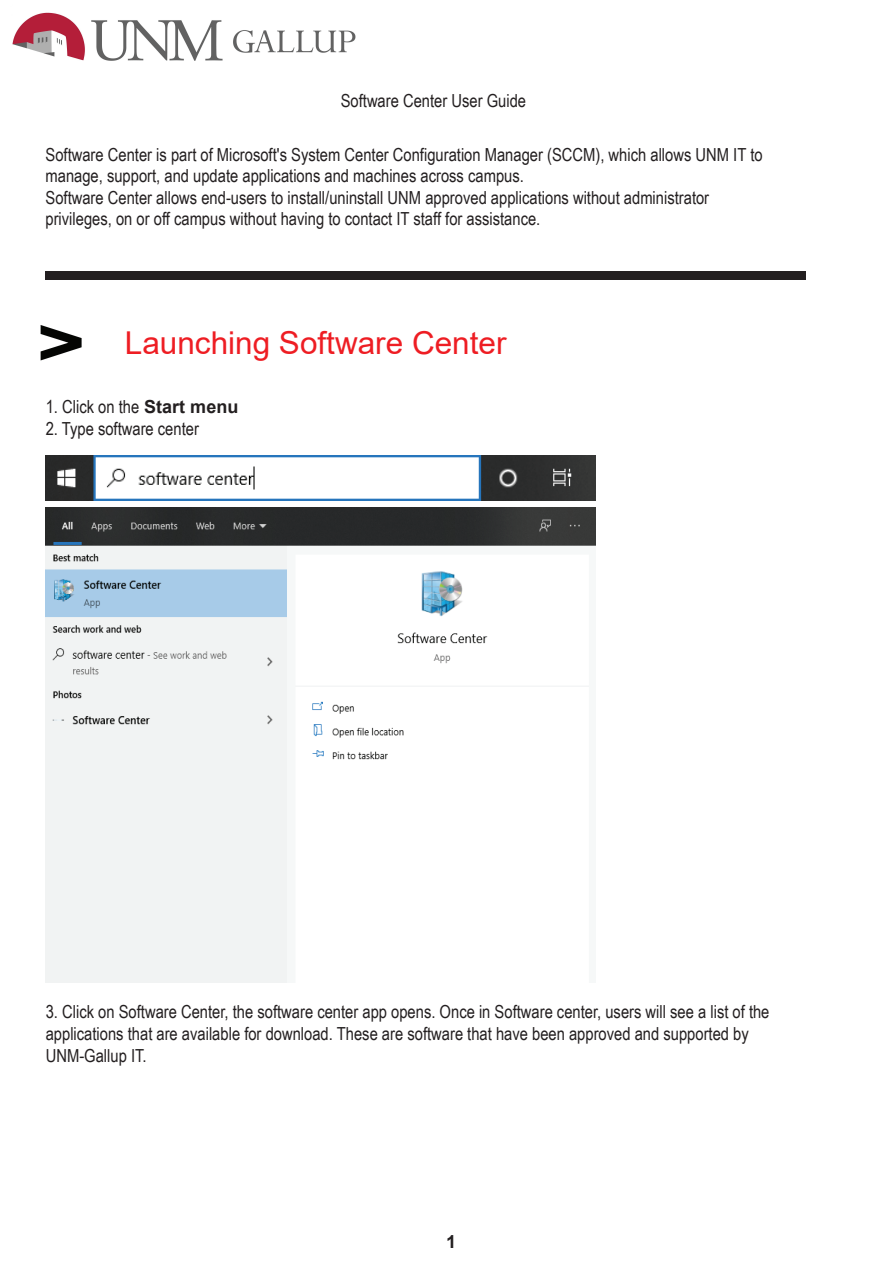
<style>
.page{position:relative;width:893px;height:1263px;background:#fff}
.page>*{position:absolute;margin:0;border:0;box-sizing:border-box;transform-origin:0 0}
.t1{font:31.5px "Arial";color:#ee1d23}
.t2{font:18px/21.6px "Arial Narrow";color:#231f20}
.t3{font:700 18px "Arial";color:#231f20}
.s1{font-family:"Arial";font-weight:700}
</style>
<div class="page">
<img style="left:12px;top:12px;width:344px;height:49px">
<img style="left:40px;top:325px;width:42px;height:36px">
<div style="left:46px;top:272px;width:760px;height:8px;background:#231f20"></div>
<img style="left:45px;top:455px;width:550px;height:45px">
<img style="left:46px;top:508px;width:549px;height:475px">
<p class="t2" style="left:341px;top:90px;width:187px">Software Center User Guide</p>
<p class="t2" style="left:46px;top:143px;width:719px">Software Center is part of Microsoft's System Center Configuration Manager (SCCM), which allows UNM IT to manage, support, and update applications and machines across campus.<br>Software Center allows end-users to install/uninstall UNM approved applications without administrator privileges, on or off campus without having to contact IT staff for assistance.</p>
<h1 class="t1" style="left:125px;top:321px;width:383px">Launching Software Center</h1>
<p class="t2" style="left:46px;top:396px;width:194px">1. Click on the <span class="s1">Start menu</span></p>
<p class="t2" style="left:46px;top:417px;width:155px">2. Type software center</p>
<p class="t2" style="left:46px;top:1000px;width:725px">3. Click on Software Center, the software center app opens. Once in Software center, users will see a list of the applications that are available for download. These are software that have been approved and supported by<br>UNM-Gallup IT.</p>
<p class="t3" style="left:447px;top:1229px;width:9px">1</p>
</div>
